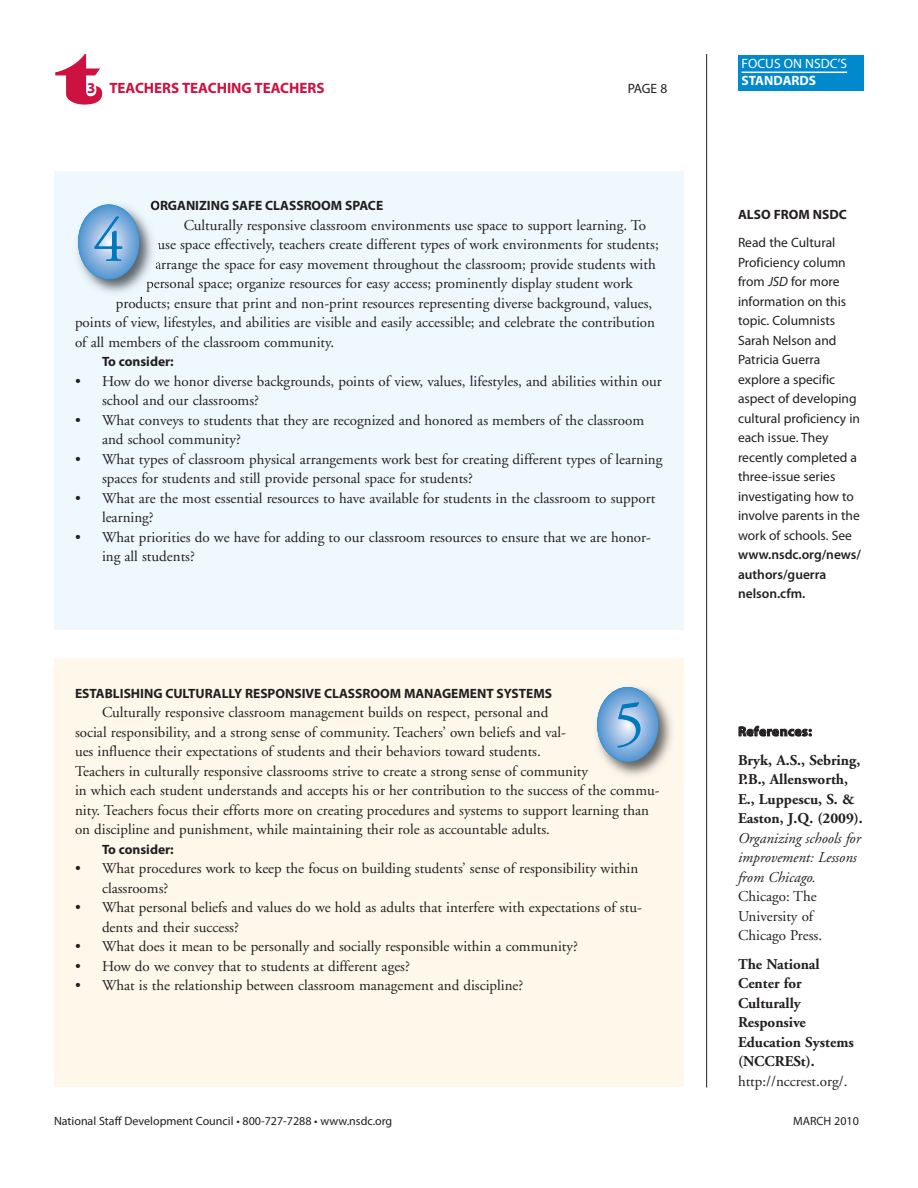
<style>
.page{position:relative;width:918px;height:1188px;background:#fff}
.page>*{position:absolute;margin:0;border:0;box-sizing:border-box;transform-origin:0 0}
.t1{font:72px "Latin Wide";color:#cd1141}
.t2{font:63px "Adobe Garamond";color:#0078c0}
.t3{font:15px/19.5px "Adobe Garamond";color:#231f20}
.t4{font:700 15px/19.5px "Adobe Garamond";color:#231f20}
.t5{font:italic 15px/19.5px "Adobe Garamond";color:#231f20}
.t6{font:700 15px "Myriad Pro";color:#cd1141}
.t7{font:13.5px/19.5px "Myriad Pro";color:#231f20}
.t8{font:700 13.5px "Myriad Pro";color:#231f20}
.t9{font:600 13.5px/19.5px "Myriad Pro";color:#231f20}
.t10{font:13.5px "Myriad Pro";color:#fff}
.t11{font:700 13.5px "Myriad Pro";letter-spacing:.03em;color:#231f20}
.t12{font:700 13.5px "Myriad Pro";color:#fff}
.t13{font:12px "Myriad Pro";color:#231f20}
.s1{font-style:italic}
</style>
<div class="page">
<div style="left:739px;top:55px;width:125px;height:36px;background:#0089cd"></div>
<hr style="left:742px;top:72px;width:105px;height:1px;background:#fff">
<hr style="left:706px;top:54px;width:1px;height:1034px;background:#231f20">
<div style="left:54px;top:658px;width:630px;height:429px;background:#fef7ea"></div>
<div style="left:54px;top:171px;width:630px;height:459px;background:#eef8fd"></div>
<img style="left:77px;top:200px;width:82px;height:93px">
<svg style="left:151px;top:201px;width:8px;height:9px"></svg>
<svg style="left:156px;top:262px;width:3px;height:7px"></svg>
<svg style="left:140px;top:282px;width:19px;height:17px"></svg>
<svg style="left:78px;top:204px;width:62px;height:75px;background:#85b2dd"></svg>
<img style="left:596px;top:687px;width:76px;height:89px">
<svg style="left:597px;top:687px;width:61px;height:75px;background:#86b2dd"></svg>
<h1 class="t1" style="left:58px;top:36px;width:47px">t</h1>
<p class="t6" style="left:87px;top:82px;width:239px">3 TEACHERS TEACHING TEACHERS</p>
<p class="t7" style="left:628px;top:80px;width:41px">PAGE 8</p>
<p class="t8" style="left:150px;top:200px;width:234px">ORGANIZING SAFE CLASSROOM SPACE</p>
<p class="t3" style="left:184px;top:216px;width:464px">Culturally responsive classroom environments use space to support learning. To</p>
<p class="t3" style="left:158px;top:236px;width:503px">use space effectively, teachers create different types of work environments for students;</p>
<p class="t3" style="left:155px;top:255px;width:502px">arrange the space for easy movement throughout the classroom; provide students with</p>
<p class="t3" style="left:146px;top:275px;width:488px">personal space; organize resources for easy access; prominently display student work</p>
<p class="t3" style="left:116px;top:294px;width:538px">products; ensure that print and non-print resources representing diverse background, values,</p>
<p class="t3" style="left:75px;top:314px;width:582px">points of view, lifestyles, and abilities are visible and easily accessible; and celebrate the contribution</p>
<p class="t3" style="left:75px;top:333px;width:261px">of all members of the classroom community.</p>
<p class="t8" style="left:102px;top:356px;width:73px">To consider:</p>
<p class="t3" style="left:102px;top:372px;width:561px;text-indent:-27px">• How do we honor diverse backgrounds, points of view, values, lifestyles, and abilities within our school and our classrooms?</p>
<p class="t3" style="left:102px;top:411px;width:544px;text-indent:-27px">• What conveys to students that they are recognized and honored as members of the classroom and school community?</p>
<p class="t3" style="left:102px;top:450px;width:562px;text-indent:-27px">• What types of classroom physical arrangements work best for creating different types of learning spaces for students and still provide personal space for students?</p>
<p class="t3" style="left:102px;top:489px;width:555px;text-indent:-27px">• What are the most essential resources to have available for students in the classroom to support learning?</p>
<p class="t3" style="left:102px;top:528px;width:551px;text-indent:-27px">• What priorities do we have for adding to our classroom resources to ensure that we are honor&shy;ing all students?</p>
<h2 class="t2" style="left:93px;top:216px;width:33px">4</h2>
<p class="t8" style="left:75px;top:688px;width:479px">ESTABLISHING CULTURALLY RESPONSIVE CLASSROOM MANAGEMENT SYSTEMS</p>
<p class="t3" style="left:75px;top:704px;width:586px;text-indent:27px">Culturally responsive classroom management builds on respect, personal and<br>social responsibility, and a strong sense of community. Teachers’ own beliefs and val-<br>ues influence their expectations of students and their behaviors toward students.<br>Teachers in culturally responsive classrooms strive to create a strong sense of community<br>in which each student understands and accepts his or her contribution to the success of the commu&shy;nity. Teachers focus their efforts more on creating procedures and systems to support learning than on discipline and punishment, while maintaining their role as accountable adults.</p>
<p class="t8" style="left:102px;top:844px;width:73px">To consider:</p>
<p class="t3" style="left:102px;top:860px;width:538px;text-indent:-27px">• What procedures work to keep the focus on building students’ sense of responsibility within classrooms?</p>
<p class="t3" style="left:102px;top:899px;width:541px;text-indent:-27px">• What personal beliefs and values do we hold as adults that interfere with expectations of stu&shy;dents and their success?</p>
<p class="t3" style="left:75px;top:938px;width:504px">• What does it mean to be personally and socially responsible within a community?</p>
<p class="t3" style="left:75px;top:957px;width:336px">• How do we convey that to students at different ages?</p>
<p class="t3" style="left:75px;top:977px;width:450px">• What is the relationship between classroom management and discipline?</p>
<h2 class="t2" style="left:614px;top:698px;width:33px">5</h2>
<p class="t10" style="left:742px;top:59px;width:107px">FOCUS ON NSDC’S</p>
<p class="t12" style="left:742px;top:75px;width:76px">STANDARDS</p>
<p class="t8" style="left:738px;top:209px;width:110px">ALSO FROM NSDC</p>
<p class="t7" style="left:738px;top:234px;width:124px">Read the Cultural<br>Proficiency column from <span class="s1">JSD</span> for more information on this topic. Columnists<br>Sarah Nelson and<br>Patricia Guerra explore a specific aspect of developing cultural proficiency in each issue. They recently completed a three-issue series investigating how to involve parents in the work of schools. See</p>
<p class="t9" style="left:738px;top:546px;width:125px">www.nsdc.org/news/ authors/guerra nelson.cfm.</p>
<p class="t11" style="left:738px;top:726px;width:75px">References:</p>
<p class="t4" style="left:738px;top:751px;width:126px">Bryk, A.S., Sebring,<br>P.B., Allensworth,<br>E., Luppescu, S. &amp;<br>Easton, J.Q. (2009).</p>
<p class="t5" style="left:738px;top:830px;width:124px">Organizing schools for improvement: Lessons from Chicago.</p>
<p class="t3" style="left:738px;top:888px;width:86px">Chicago: The<br>University of<br>Chicago Press.</p>
<p class="t4" style="left:738px;top:955px;width:117px">The National<br>Center for<br>Culturally<br>Responsive<br>Education Systems (NCCRESt).</p>
<p class="t3" style="left:738px;top:1072px;width:111px">http://nccrest.org/.</p>
<p class="t13" style="left:54px;top:1117px;width:340px">National Staff Development Council • 800-727-7288 • www.nsdc.org</p>
<p class="t13" style="left:793px;top:1117px;width:67px">MARCH 2010</p>
</div>
